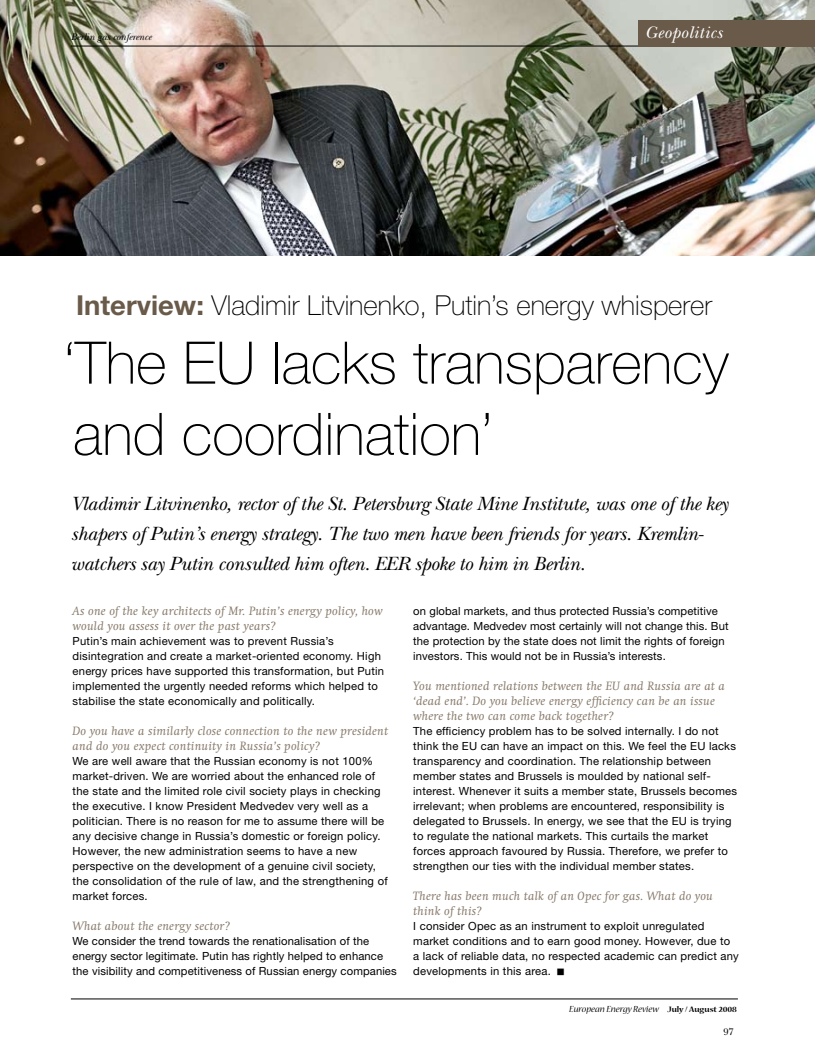
<style>
.page{position:relative;width:815px;height:1063px;background:#fff}
.page>*{position:absolute;margin:0;border:0;box-sizing:border-box;transform-origin:0 0}
.t1{font:100 58.75px/71.2px "Helvetica Neue LT Std";color:#000}
.t2{font:100 27.5px "Helvetica Neue LT Std";color:#000}
.t3{font:italic 20px/30px "New Baskerville";letter-spacing:-.01em;color:#000}
.t4{font:italic 17.5px "New Baskerville";letter-spacing:.03em;color:#fff}
.t5{font:italic 12.5px/15px "Swift";letter-spacing:.02em;color:#877969}
.t6{font:11.25px/15px "Helvetica Neue LT Std";letter-spacing:.02em;color:#000}
.t7{font:italic 10px "Nueva Std";color:#000}
.t8{font:italic 10px "New Baskerville";color:#000}
.t9{font:10px "New Baskerville";color:#000}
.s1{font-weight:700;color:#695a49}
.s2{font-weight:700;font-style:normal;font-size:8.75px}
</style>
<div class="page">
<img style="left:0;top:0;width:815px;height:255px">
<hr style="left:71px;top:999px;width:667px;height:1px;background:#000">
<hr style="left:71px;top:46px;width:744px;height:1px;background:#000">
<div style="left:639px;top:20px;width:176px;height:26px;background:#695a49"></div>
<p class="t8" style="left:71px;top:31px;width:82px">Berlin gas conference</p>
<h3 class="t4" style="left:645px;top:23px;width:79px">Geopolitics</h3>
<h2 class="t2" style="left:76px;top:290px;width:637px"><span class="s1">Interview:</span> Vladimir Litvinenko, Putin’s energy whisperer</h2>
<h1 class="t1" style="left:63px;top:327px;width:667px">‘The EU lacks transparency and coordination’</h1>
<p class="t3" style="left:71px;top:489px;width:659px">Vladimir Litvinenko, rector of the St. Petersburg State Mine Institute, was one of the key shapers of Putin’s energy strategy. The two men have been friends for years. Kremlin&shy;watchers say Putin consulted him often. EER spoke to him in Berlin.</p>
<p class="t5" style="left:73px;top:604px;width:312px">As one of the key architects of Mr. Putin’s energy policy, how would you assess it over the past years?</p>
<p class="t6" style="left:73px;top:633px;width:313px">Putin’s main achievement was to prevent Russia’s disintegration and create a market-oriented economy. High energy prices have supported this transformation, but Putin implemented the urgently needed reforms which helped to stabilise the state economically and politically.</p>
<p class="t5" style="left:73px;top:724px;width:317px">Do you have a similarly close connection to the new president and do you expect continuity in Russia’s policy?</p>
<p class="t6" style="left:73px;top:753px;width:317px">We are well aware that the Russian economy is not 100% market-driven. We are worried about the enhanced role of the state and the limited role civil society plays in checking the executive. I know President Medvedev very well as a politician. There is no reason for me to assume there will be any decisive change in Russia’s domestic or foreign policy.<br>However, the new administration seems to have a new perspective on the development of a genuine civil society, the consolidation of the rule of law, and the strengthening of market forces.</p>
<p class="t5" style="left:73px;top:919px;width:159px">What about the energy sector?</p>
<p class="t6" style="left:73px;top:933px;width:326px">We consider the trend towards the renationalisation of the energy sector legitimate. Putin has rightly helped to enhance the visibility and competitiveness of Russian energy companies</p>
<p class="t6" style="left:413px;top:603px;width:317px">on global markets, and thus protected Russia’s competitive advantage. Medvedev most certainly will not change this. But the protection by the state does not limit the rights of foreign investors. This would not be in Russia’s interests.</p>
<p class="t5" style="left:413px;top:679px;width:313px">You mentioned relations between the EU and Russia are at a ‘dead end’. Do you believe energy efficiency can be an issue where the two can come back together?</p>
<p class="t6" style="left:413px;top:723px;width:325px">The efficiency problem has to be solved internally. I do not think the EU can have an impact on this. We feel the EU lacks transparency and coordination. The relationship between member states and Brussels is moulded by national self&shy;interest. Whenever it suits a member state, Brussels becomes irrelevant; when problems are encountered, responsibility is delegated to Brussels. In energy, we see that the EU is trying to regulate the national markets. This curtails the market forces approach favoured by Russia. Therefore, we prefer to strengthen our ties with the individual member states.</p>
<p class="t5" style="left:413px;top:889px;width:301px">There has been much talk of an Opec for gas. What do you think of this?</p>
<p class="t6" style="left:413px;top:918px;width:327px">I consider Opec as an instrument to exploit unregulated market conditions and to earn good money. However, due to a lack of reliable data, no respected academic can predict any developments in this area. ■</p>
<p class="t7" style="left:569px;top:1004px;width:169px">European Energy Review <span class="s2">July / August 2008</span></p>
<p class="t9" style="left:723px;top:1026px;width:12px">97</p>
</div>
